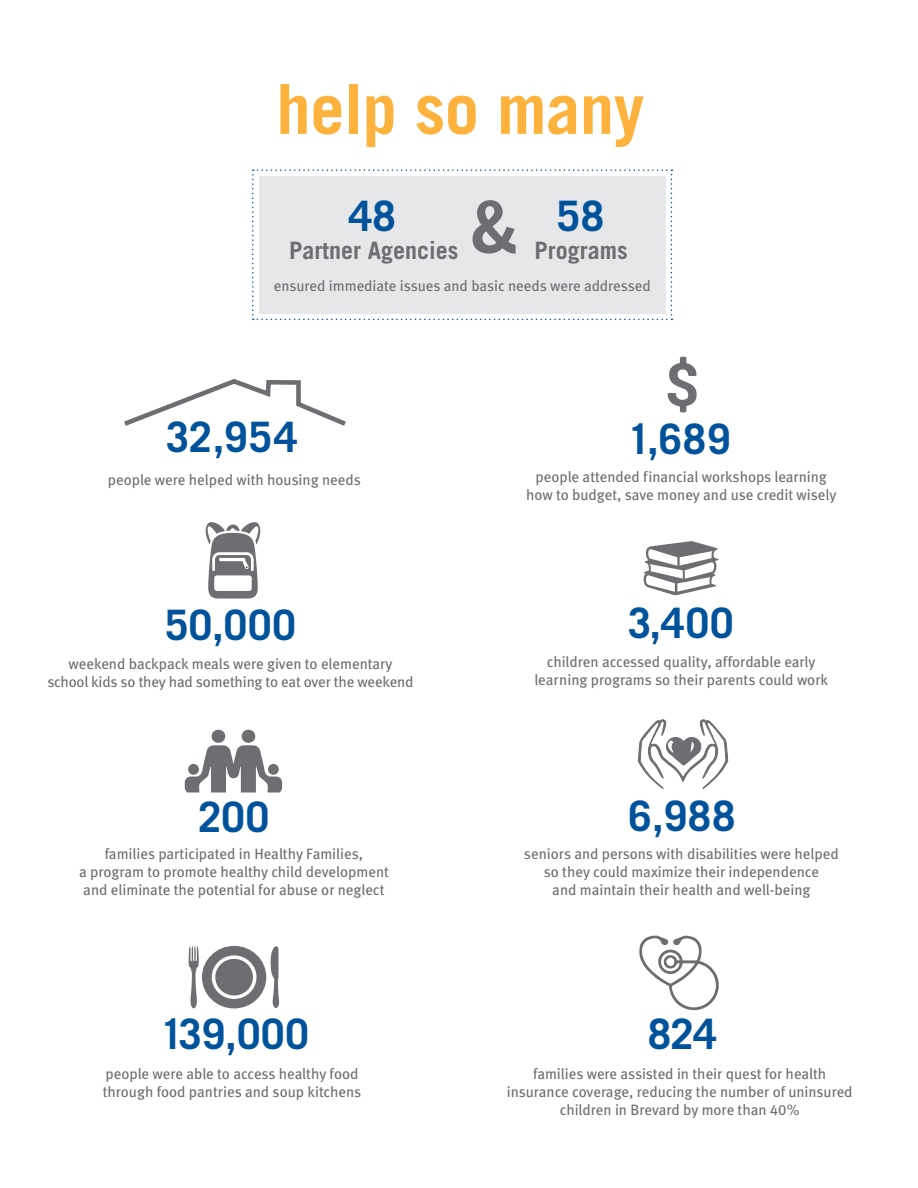
<style>
.page{position:relative;width:918px;height:1188px;background:#fff}
.page>*{position:absolute;margin:0;border:0;box-sizing:border-box;transform-origin:0 0}
.t1{font:700 72px "Trade Gothic";color:#6d6e71}
.t2{font:700 69px "Trade Gothic";letter-spacing:-.01em;color:#fcb23d}
.t3{font:700 42px "Trade Gothic";letter-spacing:.02em;color:#00539b}
.t4{font:700 24px "Trade Gothic";color:#6d6e71}
.t5{font:15px/18px "Meta Book LF";color:#6d6e71;text-align:center}
</style>
<div class="page">
<svg style="left:637px;top:719px;width:92px;height:70px"></svg>
<svg style="left:205px;top:522px;width:56px;height:77px"></svg>
<svg style="left:644px;top:541px;width:75px;height:54px"></svg>
<svg style="left:189px;top:946px;width:90px;height:62px"></svg>
<svg style="left:124px;top:379px;width:222px;height:47px"></svg>
<svg style="left:252px;top:169px;width:420px;height:151px;background:#e5e7e9"></svg>
<svg style="left:668px;top:357px;width:29px;height:55px"></svg>
<div style="left:212px;top:730px;width:13px;height:13px;background:#6d6e71;border-radius:50%"></div>
<svg style="left:185px;top:745px;width:97px;height:48px"></svg>
<div style="left:242px;top:730px;width:13px;height:13px;background:#6d6e71;border-radius:50%"></div>
<div style="left:268px;top:764px;width:11px;height:11px;background:#6d6e71;border-radius:50%"></div>
<svg style="left:639px;top:936px;width:80px;height:74px"></svg>
<h2 class="t2" style="left:276px;top:67px;width:369px">help so many</h2>
<h3 class="t3" style="left:349px;top:190px;width:49px">48</h3>
<h3 class="t3" style="left:557px;top:190px;width:49px">58</h3>
<h3 class="t4" style="left:289px;top:235px;width:171px">Partner Agencies</h3>
<h1 class="t1" style="left:470px;top:183px;width:50px">&amp;</h1>
<h3 class="t4" style="left:535px;top:235px;width:95px">Programs</h3>
<p class="t5" style="left:274px;top:276px;width:379px">ensured immediate issues and basic needs were addressed</p>
<h3 class="t3" style="left:166px;top:412px;width:133px">32,954</h3>
<p class="t5" style="left:108px;top:471px;width:254px">people were helped with housing needs</p>
<h3 class="t3" style="left:165px;top:599px;width:132px">50,000</h3>
<p class="t5" style="left:47px;top:655px;width:368px">weekend backpack meals were given to elementary school kids so they had something to eat over the weekend</p>
<h3 class="t3" style="left:198px;top:791px;width:72px">200</h3>
<p class="t5" style="left:79px;top:845px;width:311px">families participated in Healthy Families,<br>a program to promote healthy child development and eliminate the potential for abuse or neglect</p>
<h3 class="t3" style="left:160px;top:1008px;width:150px">139,000</h3>
<p class="t5" style="left:103px;top:1065px;width:260px;text-align:left">people were able to access healthy food through food pantries and soup kitchens</p>
<h3 class="t3" style="left:628px;top:413px;width:104px">1,689</h3>
<p class="t5" style="left:526px;top:468px;width:312px">people attended financial workshops learning how to budget, save money and use credit wisely</p>
<h3 class="t3" style="left:628px;top:597px;width:107px">3,400</h3>
<p class="t5" style="left:534px;top:653px;width:295px">children accessed quality, affordable early learning programs so their parents could work</p>
<h3 class="t3" style="left:628px;top:790px;width:109px">6,988</h3>
<p class="t5" style="left:524px;top:844px;width:316px">seniors and persons with disabilities were helped so they could maximize their independence<br>and maintain their health and well-being</p>
<h3 class="t3" style="left:648px;top:1008px;width:71px">824</h3>
<p class="t5" style="left:507px;top:1065px;width:347px">families were assisted in their quest for health insurance coverage, reducing the number of uninsured children in Brevard by more than 40%</p>
</div>
